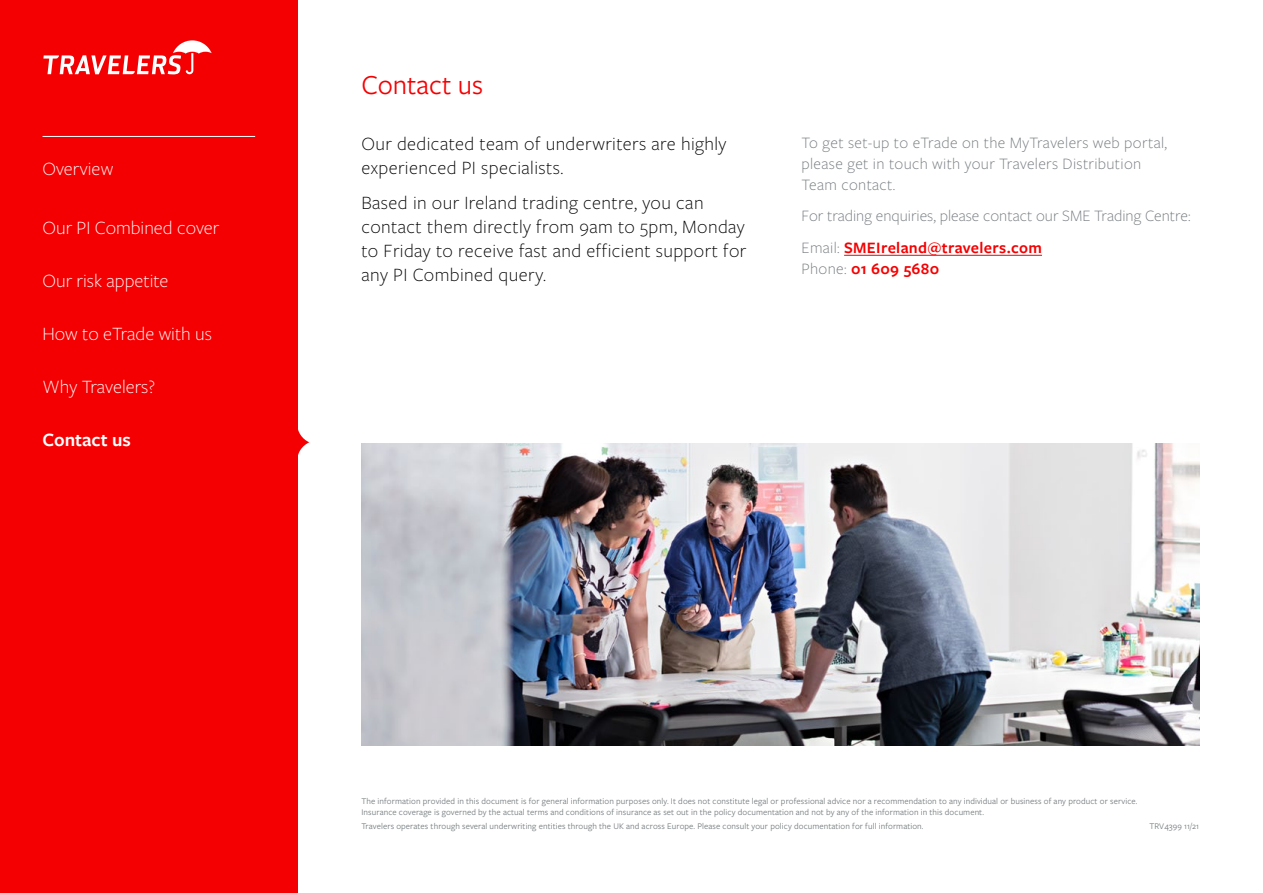
<style>
.page{position:relative;width:1263px;height:893px;background:#fff}
.page>*{position:absolute;margin:0;border:0;box-sizing:border-box;transform-origin:0 0}
.t1{font:28.5px "Freight Sans Pro";color:#f50002}
.t2{font:300 19.5px/24px "Freight Sans Pro";letter-spacing:.02em;color:#000}
.t3{font:300 19.5px "Freight Sans Pro";color:#fff}
.t4{font:600 19.5px "Freight Sans Pro";color:#fff}
.t5{font:300 16.5px/21px "Freight Sans Pro";letter-spacing:.02em;color:#73797c}
.t6{font:300 16.5px/31.7px "Freight Sans Pro";color:#73797c}
.t7{font:600 16.5px "Freight Sans Pro";letter-spacing:.02em;color:#f50002}
.t8{font:9px/10.5px "Freight Sans Pro";letter-spacing:.01em;color:#73797c}
.s1{font-weight:600;color:#f50002}
.s2{font-weight:300;color:#73797c}
</style>
<div class="page">
<div style="left:0;top:0;width:298px;height:893px;background:#f50002"></div>
<svg style="left:43px;top:40px;width:169px;height:34px"></svg>
<hr style="left:43px;top:136px;width:212px;height:1px;background:#fff">
<svg style="left:298px;top:429px;width:11px;height:26px"></svg>
<hr style="left:844px;top:255px;width:198px;height:1px;background:#f50002">
<img style="left:361px;top:443px;width:838px;height:302px">
<h2 class="t3" style="left:43px;top:156px;width:72px">Overview</h2>
<h2 class="t3" style="left:43px;top:214px;width:178px">Our PI Combined cover</h2>
<h2 class="t3" style="left:43px;top:267px;width:127px">Our risk appetite</h2>
<h2 class="t3" style="left:43px;top:321px;width:171px">How to eTrade with us</h2>
<h2 class="t3" style="left:43px;top:374px;width:114px">Why Travelers?</h2>
<h2 class="t4" style="left:43px;top:427px;width:90px">Contact us</h2>
<h1 class="t1" style="left:361px;top:66px;width:123px">Contact us</h1>
<h2 class="t2" style="left:361px;top:131px;width:367px">Our dedicated team of underwriters are highly experienced PI specialists.</h2>
<h2 class="t2" style="left:361px;top:189px;width:386px">Based in our Ireland trading centre, you can contact them directly from 9am to 5pm, Monday to Friday to receive fast and efficient support for any PI Combined query.</h2>
<h3 class="t5" style="left:801px;top:131px;width:367px">To get set-up to eTrade on the MyTravelers web portal, please get in touch with your Travelers Distribution<br>Team contact.</h3>
<h3 class="t6" style="left:801px;top:200px;width:390px">For trading enquiries, please contact our SME Trading Centre:<br>Email: <span class="s1">SMEIreland@travelers.com</span></h3>
<h3 class="t7" style="left:801px;top:257px;width:139px"><span class="s2">Phone:</span> 01 609 5680</h3>
<p class="t8" style="left:361px;top:795px;width:777px">The information provided in this document is for general information purposes only. It does not constitute legal or professional advice nor a recommendation to any individual or business of any product or service.<br>Insurance coverage is governed by the actual terms and conditions of insurance as set out in the policy documentation and not by any of the information in this document.</p>
<p class="t8" style="left:361px;top:821px;width:564px">Travelers operates through several underwriting entities through the UK and across Europe. Please consult your policy documentation for full information.</p>
<p class="t8" style="left:1149px;top:821px;width:51px">TRV4399 11/21</p>
</div>
